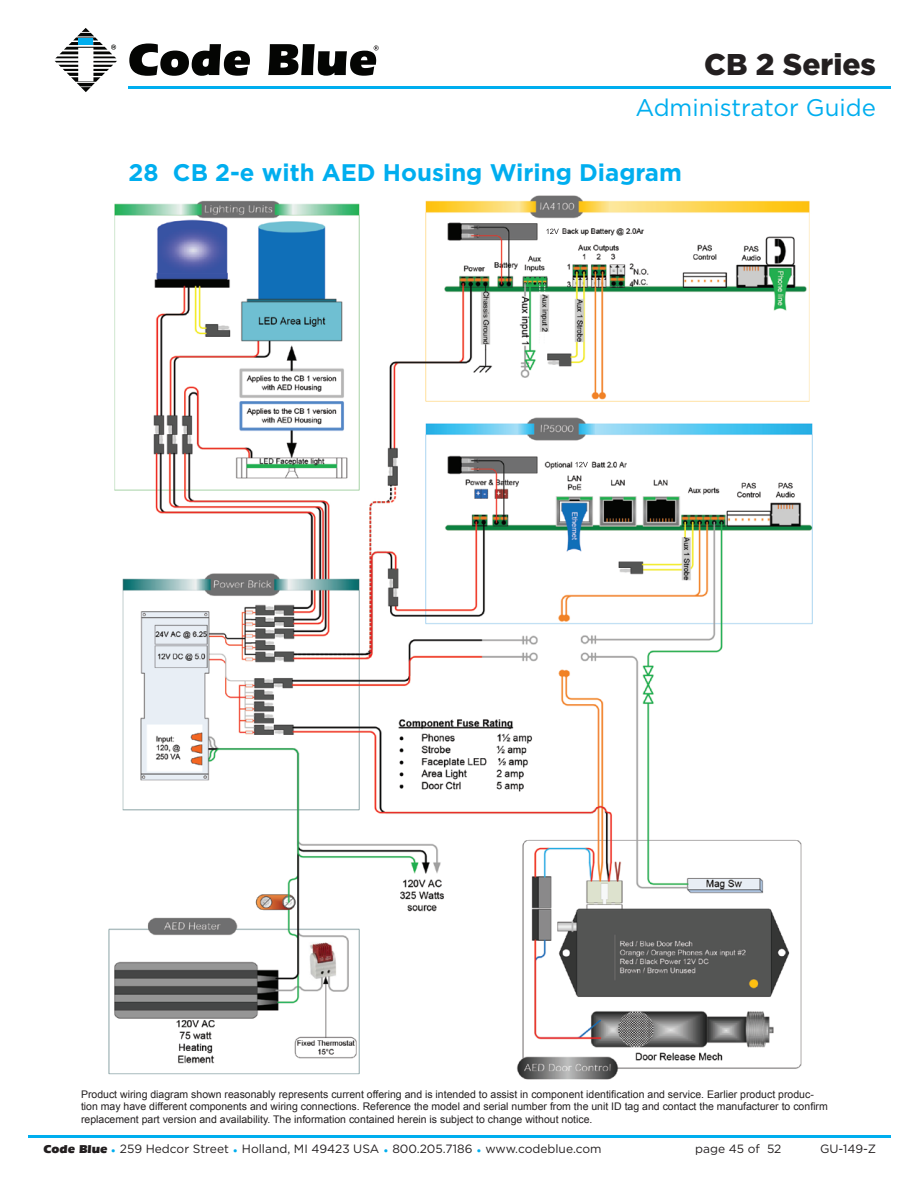
<style>
.page{position:relative;width:918px;height:1188px;background:#fff}
.page>*{position:absolute;margin:0;border:0;box-sizing:border-box;transform-origin:0 0}
.t1{font:900 30px "Gotham";color:#231f20}
.t2{font:700 24px "Gotham";color:#00aeef}
.t3{font:24px "Gotham";color:#00aeef}
.t4{font:12px "Gotham";color:#231f20}
.t5{font:10.5px/12.6px "Arial";color:#231f20}
.s1{font-family:"Eras IT Cby BT";font-weight:900}
.s2{color:#00aeef}
</style>
<div class="page">
<hr style="left:129px;top:86px;width:762px;height:2px;background:#00aeef">
<svg style="left:129px;top:44px;width:121px;height:32px"></svg>
<svg style="left:268px;top:44px;width:111px;height:32px"></svg>
<svg style="left:55px;top:28px;width:62px;height:64px"></svg>
<hr style="left:28px;top:1135px;width:863px;height:3px;background:#00aeef">
<img style="left:108px;top:195px;width:705px;height:885px">
<h1 class="t1" style="left:704px;top:46px;width:173px">CB 2 Series</h1>
<h2 class="t3" style="left:635px;top:93px;width:242px">Administrator Guide</h2>
<h2 class="t2" style="left:129px;top:158px;width:555px">28 CB 2-e with AED Housing Wiring Diagram</h2>
<p class="t5" style="left:81px;top:1088px;width:748px">Product wiring diagram shown reasonably represents current offering and is intended to assist in component identification and service. Earlier product produc&shy;tion may have different components and wiring connections. Reference the model and serial number from the unit ID tag and contact the manufacturer to confirm replacement part version and availability. The information contained herein is subject to change without notice.</p>
<p class="t4" style="left:44px;top:1142px;width:560px"><span class="s1">Code Blue</span> <span class="s2">•</span> 259 Hedcor Street <span class="s2">•</span> Holland, MI 49423 USA <span class="s2">•</span> 800.205.7186 <span class="s2">•</span> www.codeblue.com</p>
<p class="t4" style="left:695px;top:1141px;width:88px">page 45 of 52</p>
<p class="t4" style="left:820px;top:1141px;width:57px">GU-149-Z</p>
</div>
